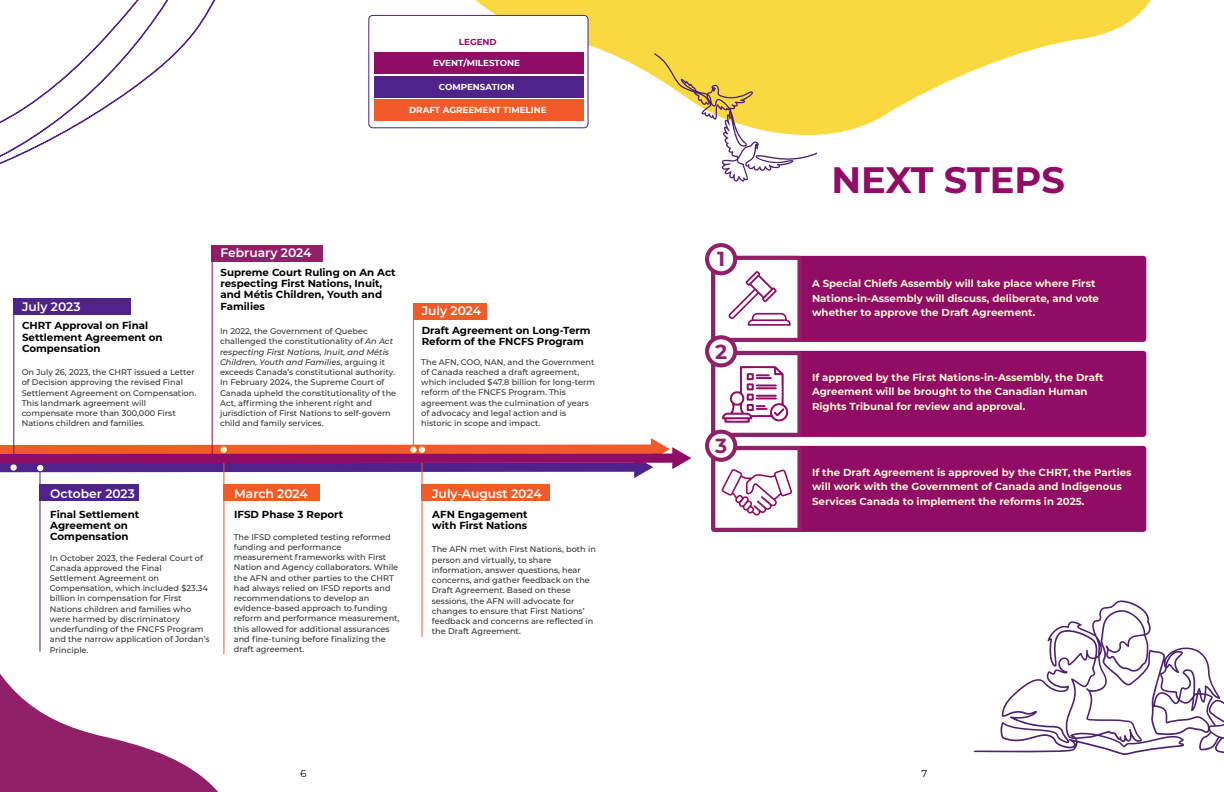
<style>
.page{position:relative;width:1224px;height:792px;background:#fff}
.page>*{position:absolute;margin:0;border:0;box-sizing:border-box;transform-origin:0 0}
.t1{font:700 36.8px "Montserrat";color:#910c65}
.t2{font:700 20.4px "Montserrat";color:#902168}
.t3{font:600 12.3px "Montserrat";color:#fff}
.t4{font:700 10.2px/14.4px "Montserrat";color:#fff7d2}
.t5{font:700 10.2px/11.3px "Montserrat";color:#000}
.t6{font:10px "Montserrat";color:#000}
.t7{font:700 8.7px "Montserrat";color:#fff}
.t8{font:700 8.7px "Montserrat";color:#910c65}
.t9{font:500 8.2px/10.2px "Montserrat";color:#333}
.s1{font-style:italic}
</style>
<div class="page">
<svg style="left:462px;top:0;width:689px;height:135px;fill:#fad940"></svg>
<div style="left:13px;top:298px;width:118px;height:17px;background:#4f238c"></div>
<hr style="left:13px;top:300px;width:1px;height:164px;background:#4f238c">
<div style="left:212px;top:245px;width:111px;height:17px;background:#902168"></div>
<hr style="left:212px;top:246px;width:1px;height:209px;background:#910c65">
<div style="left:224px;top:484px;width:96px;height:17px;background:#f15a29"></div>
<div style="left:422px;top:484px;width:128px;height:17px;background:#f15a29"></div>
<hr style="left:421px;top:450px;width:1px;height:187px;background:#f15a29">
<div style="left:413px;top:303px;width:74px;height:16px;background:#f15a29"></div>
<hr style="left:413px;top:304px;width:1px;height:144px;background:#f15a29">
<svg style="left:654px;top:53px;width:163px;height:129px"></svg>
<div style="left:711px;top:256px;width:435px;height:86px;background:#910c65;border-radius:3px"></div>
<div style="left:711px;top:351px;width:435px;height:86px;background:#910c65;border-radius:3px"></div>
<div style="left:711px;top:446px;width:435px;height:86px;background:#910c65;border-radius:3px"></div>
<svg style="left:711px;top:256px;width:91px;height:86px;background:#e4c8da"></svg>
<svg style="left:711px;top:351px;width:91px;height:86px;background:#dbb5ce"></svg>
<div style="left:707px;top:245px;width:28px;height:28px;background:#fff;border-radius:50%"></div>
<div style="left:705px;top:243px;width:32px;height:32px;border:4px solid #902168;border-radius:50%"></div>
<div style="left:707px;top:337px;width:28px;height:28px;background:#fff;border-radius:50%"></div>
<div style="left:705px;top:335px;width:32px;height:32px;border:4px solid #902168;border-radius:50%"></div>
<div style="left:707px;top:432px;width:28px;height:28px;background:#fff;border-radius:50%"></div>
<div style="left:705px;top:430px;width:32px;height:32px;border:4px solid #902168;border-radius:50%"></div>
<svg style="left:711px;top:446px;width:91px;height:86px;background:#e2c3d7"></svg>
<svg style="left:0;top:0;width:405px;height:165px"></svg>
<svg style="left:0;top:478px;width:225px;height:314px"></svg>
<svg style="left:974px;top:600px;width:250px;height:155px"></svg>
<div style="left:369px;top:15px;width:219px;height:113px;background:#fff;border-radius:4px"></div>
<div style="left:368px;top:15px;width:221px;height:113px;border:1px solid #4f238c;border-radius:4px"></div>
<div style="left:374px;top:53px;width:209px;height:21px;background:#910c65"></div>
<div style="left:374px;top:76px;width:209px;height:22px;background:#4f238c"></div>
<div style="left:374px;top:99px;width:209px;height:22px;background:#f15a29"></div>
<svg style="left:0;top:438px;width:691px;height:40px"></svg>
<p class="t8" style="left:459px;top:35px;width:39px">LEGEND</p>
<p class="t7" style="left:439px;top:80px;width:77px">COMPENSATION</p>
<p class="t7" style="left:409px;top:104px;width:139px">DRAFT AGREEMENT TIMELINE</p>
<p class="t7" style="left:432px;top:57px;width:88px">EVENT/MILESTONE</p>
<p class="t7" style="left:438px;top:80px;width:77px">COMPENSATION</p>
<p class="t7" style="left:438px;top:104px;width:77px">COMPENSATION</p>
<p class="t7" style="left:433px;top:57px;width:88px">EVENT/MILESTONE</p>
<h3 class="t3" style="left:22px;top:298px;width:60px">July 2023</h3>
<p class="t5" style="left:22px;top:320px;width:142px">CHRT Approval on Final<br>Settlement Agreement on<br>Compensation</p>
<p class="t9" style="left:22px;top:367px;width:176px">On July 26, 2023, the CHRT issued a Letter of Decision approving the revised Final Settlement Agreement on Compensation.<br>This landmark agreement will compensate more than 300,000 First Nations children and families.</p>
<h3 class="t3" style="left:220px;top:244px;width:93px">February 2024</h3>
<p class="t5" style="left:220px;top:266px;width:177px">Supreme Court Ruling on An Act respecting First Nations, Inuit, and Métis Children, Youth and<br>Families</p>
<p class="t9" style="left:220px;top:326px;width:178px">In 2022, the Government of Quebec challenged the constitutionality of <span class="s1">An Act respecting First Nations, Inuit, and Métis Children, Youth and Families</span>, arguing it exceeds Canada’s constitutional authority.<br>In February 2024, the Supreme Court of Canada upheld the constitutionality of the Act, affirming the inherent right and jurisdiction of First Nations to self-govern child and family services.</p>
<h3 class="t3" style="left:422px;top:302px;width:61px">July 2024</h3>
<p class="t5" style="left:422px;top:324px;width:170px">Draft Agreement on Long-Term<br>Reform of the FNCFS Program</p>
<p class="t9" style="left:421px;top:356px;width:175px">The AFN, COO, NAN, and the Government of Canada reached a draft agreement, which included $47.8 billion for long-term reform of the FNCFS Program. This agreement was the culmination of years of advocacy and legal action and is historic in scope and impact.</p>
<h3 class="t3" style="left:50px;top:485px;width:86px">October 2023</h3>
<p class="t5" style="left:50px;top:508px;width:90px">Final Settlement<br>Agreement on<br>Compensation</p>
<p class="t9" style="left:50px;top:552px;width:161px">In October 2023, the Federal Court of<br>Canada approved the Final<br>Settlement Agreement on<br>Compensation, which included $23.34 billion in compensation for First<br>Nations children and families who were harmed by discriminatory underfunding of the FNCFS Program and the narrow application of Jordan’s<br>Principle.</p>
<h3 class="t3" style="left:234px;top:485px;width:75px">March 2024</h3>
<p class="t5" style="left:234px;top:508px;width:111px">IFSD Phase 3 Report</p>
<p class="t9" style="left:234px;top:531px;width:167px">The IFSD completed testing reformed funding and performance measurement frameworks with First Nation and Agency collaborators. While the AFN and other parties to the CHRT had always relied on IFSD reports and recommendations to develop an evidence-based approach to funding reform and performance measurement, this allowed for additional assurances and fine-tuning before finalizing the draft agreement.</p>
<h3 class="t3" style="left:432px;top:485px;width:111px">July-August 2024</h3>
<p class="t5" style="left:432px;top:508px;width:97px">AFN Engagement with First Nations</p>
<p class="t9" style="left:432px;top:544px;width:166px">The AFN met with First Nations, both in person and virtually, to share information, answer questions, hear concerns, and gather feedback on the Draft Agreement. Based on these sessions, the AFN will advocate for changes to ensure that First Nations’ feedback and concerns are reflected in the Draft Agreement.</p>
<h2 class="t2" style="left:717px;top:244px;width:9px">1</h2>
<h2 class="t2" style="left:715px;top:337px;width:14px">2</h2>
<h2 class="t2" style="left:715px;top:431px;width:14px">3</h2>
<h1 class="t1" style="left:831px;top:154px;width:235px">NEXT STEPS</h1>
<p class="t4" style="left:812px;top:276px;width:288px">A Special Chiefs Assembly will take place where First<br>Nations-in-Assembly will discuss, deliberate, and vote whether to approve the Draft Agreement.</p>
<p class="t4" style="left:812px;top:369px;width:293px">If approved by the First Nations-in-Assembly, the Draft<br>Agreement will be brought to the Canadian Human<br>Rights Tribunal for review and approval.</p>
<p class="t4" style="left:812px;top:464px;width:321px">If the Draft Agreement is approved by the CHRT, the Parties will work with the Government of Canada and Indigenous<br>Services Canada to implement the reforms in 2025.</p>
<p class="t6" style="left:300px;top:767px;width:8px">6</p>
<p class="t6" style="left:921px;top:767px;width:7px">7</p>
</div>
